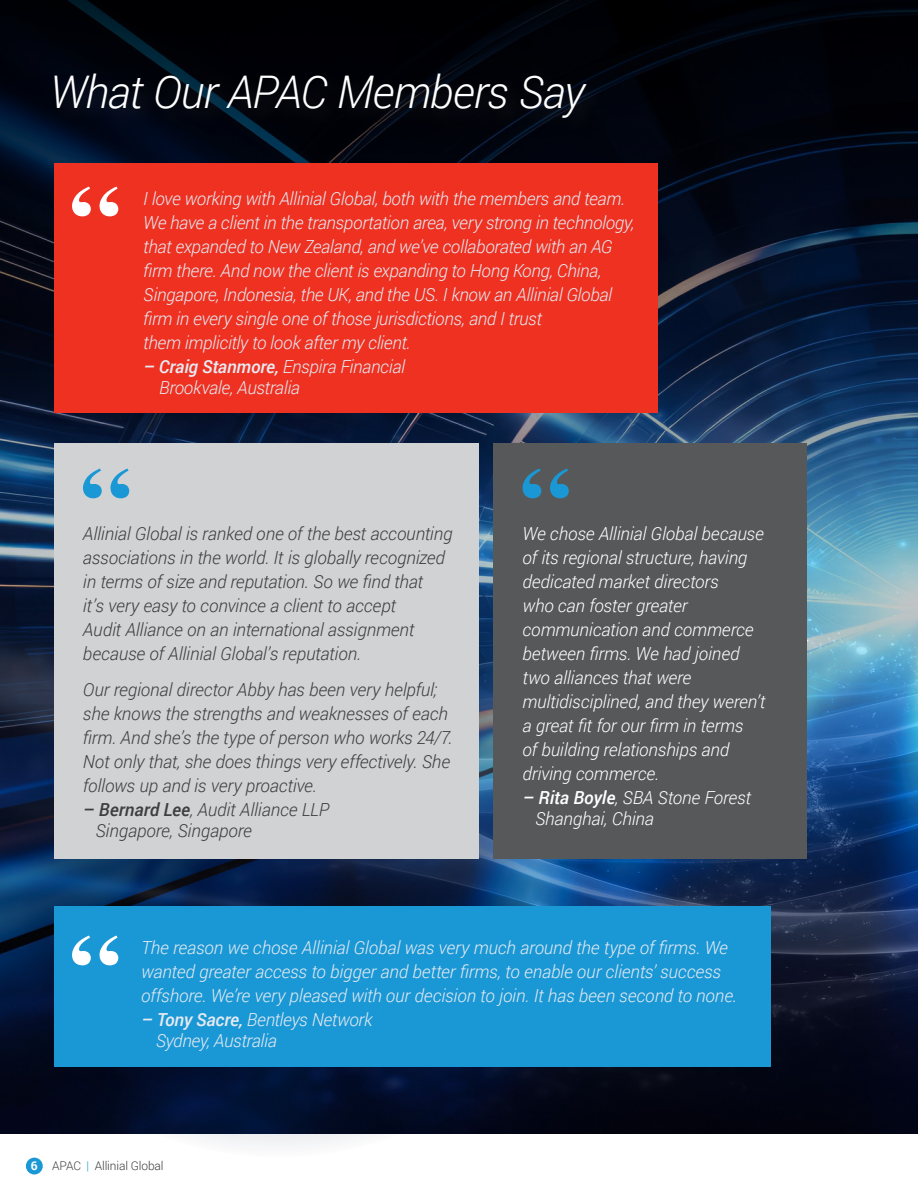
<style>
.page{position:relative;width:918px;height:1188px;background:#fff}
.page>*{position:absolute;margin:0;border:0;box-sizing:border-box;transform-origin:0 0}
.t1{font:italic 300 45px "Roboto";letter-spacing:-.025em;color:#fff}
.t2{font:italic 300 18px/24px "Roboto";letter-spacing:-.015em;color:#e6eaf1}
.t3{font:italic 300 18px/24px "Roboto";letter-spacing:-.005em;color:#3e3e3f}
.t4{font:italic 300 18px/24px "Roboto";letter-spacing:-.005em;color:#fff}
.t5{font:300 12px "Roboto";letter-spacing:-.01em;color:#3e3e3f}
.s1{font-weight:500}
.s2{font-weight:700;color:#fff}
.s3{color:#1a98d6}
</style>
<div class="page">
<div style="left:26px;top:1158px;width:17px;height:16px;background:#1a98d6;border-radius:50%"></div>
<div style="left:0;top:0;width:918px;height:565px;background:#000005"></div>
<img style="left:0;top:49px;width:918px;height:1085px">
<div style="left:51px;top:70px;width:555px;height:68px;background:#58585b;opacity:.25"></div>
<div style="left:54px;top:443px;width:424px;height:416px;background:#d1d2d4"></div>
<svg style="left:83px;top:469px;width:46px;height:29px"></svg>
<div style="left:494px;top:443px;width:313px;height:416px;background:#57585a"></div>
<svg style="left:523px;top:469px;width:46px;height:29px"></svg>
<div style="left:54px;top:163px;width:604px;height:250px;background:#ef3122"></div>
<svg style="left:72px;top:187px;width:46px;height:29px"></svg>
<div style="left:54px;top:906px;width:716px;height:161px;background:#1a98d6"></div>
<svg style="left:72px;top:936px;width:46px;height:29px"></svg>
<p class="t1" style="left:50px;top:60px;width:536px">What Our APAC Members Say</p>
<p class="t2" style="left:143px;top:186px;width:493px">I love working with Allinial Global, both with the members and team.<br>We have a client in the transportation area, very strong in technology, that expanded to New Zealand, and we’ve collaborated with an AG firm there. And now the client is expanding to Hong Kong, China, Singapore, Indonesia, the UK, and the US. I know an Allinial Global firm in every single one of those jurisdictions, and I trust<br>them implicitly to look after my client.</p>
<p class="t2" style="left:159px;top:356px;width:247px;line-height:21px;text-indent:-16px"><span class="s1">– Craig Stanmore,</span> Enspira Financial<br>Brookvale, Australia</p>
<p class="t3" style="left:83px;top:521px;width:371px">Allinial Global is ranked one of the best accounting associations in the world. It is globally recognized in terms of size and reputation. So we find that<br>it’s very easy to convince a client to accept<br>Audit Alliance on an international assignment because of Allinial Global’s reputation.</p>
<p class="t3" style="left:83px;top:677px;width:371px">Our regional director Abby has been very helpful; she knows the strengths and weaknesses of each firm. And she’s the type of person who works 24/7.<br>Not only that, she does things very effectively. She follows up and is very proactive.</p>
<p class="t3" style="left:95px;top:798px;width:235px;line-height:21px;text-indent:-12px"><span class="s1">– Bernard Lee</span>, Audit Alliance LLP<br>Singapore, Singapore</p>
<p class="t4" style="left:523px;top:521px;width:245px">We chose Allinial Global because of its regional structure, having dedicated market directors<br>who can foster greater communication and commerce between firms. We had joined two alliances that were multidisciplined, and they weren’t a great fit for our firm in terms<br>of building relationships and driving commerce.</p>
<p class="t4" style="left:535px;top:787px;width:218px;line-height:21px;text-indent:-12px"><span class="s1">– Rita Boyle</span>, SBA Stone Forest<br>Shanghai, China</p>
<p class="t2" style="left:141px;top:935px;width:597px">The reason we chose Allinial Global was very much around the type of firms. We wanted greater access to bigger and better firms, to enable our clients’ success offshore. We’re very pleased with our decision to join. It has been second to none.</p>
<p class="t2" style="left:156px;top:1009px;width:218px;line-height:21px;text-indent:-14px"><span class="s1">– Tony Sacre,</span> Bentleys Network<br>Sydney, Australia</p>
<p class="t5" style="left:31px;top:1158px;width:134px"><span class="s2">6</span> APAC <span class="s3">|</span> Allinial Global</p>
</div>
